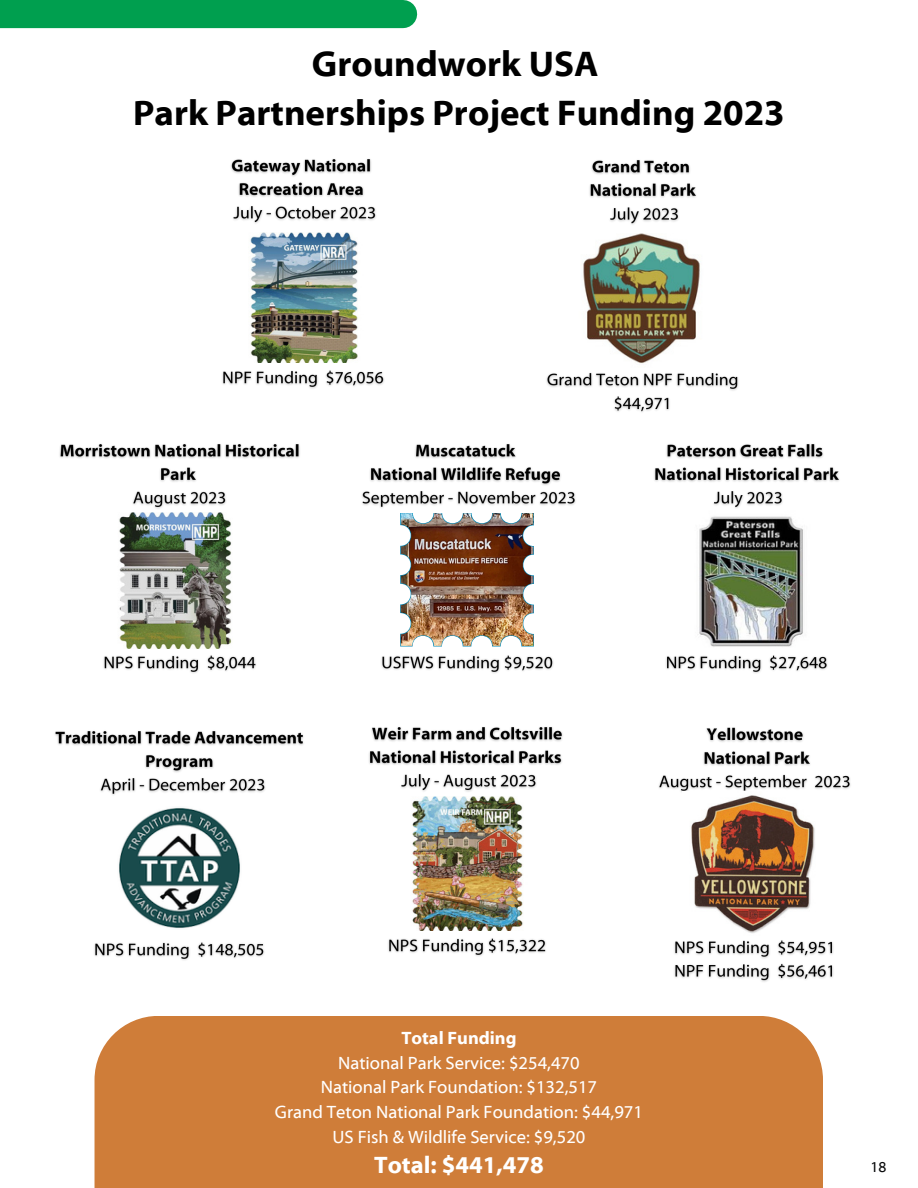
<style>
.page{position:relative;width:918px;height:1188px;background:#fff}
.page>*{position:absolute;margin:0;border:0;box-sizing:border-box;transform-origin:0 0}
.t1{font:700 36px/49.5px "Myriad Web Pro";color:#000;text-align:center}
.t2{font:700 24px "Myriad Web Pro";color:#fff}
.t3{font:18px "Myriad Web Pro";color:#fff}
.t4{font:700 18px "Myriad Web Pro";color:#fff}
.t5{font:15px "Myriad Web Pro";color:#090a0b}
</style>
<div class="page">
<div style="left:0;top:0;width:403px;height:28px;background:#009f4f"></div>
<img style="left:55px;top:731px;width:249px;height:229px">
<img style="left:117px;top:806px;width:124px;height:124px">
<img style="left:59px;top:444px;width:241px;height:229px">
<img style="left:106px;top:513px;width:137px;height:136px">
<img style="left:222px;top:159px;width:162px;height:230px">
<img style="left:238px;top:232px;width:130px;height:131px">
<img style="left:654px;top:444px;width:185px;height:229px">
<img style="left:680px;top:510px;width:143px;height:143px">
<img style="left:659px;top:727px;width:192px;height:255px">
<img style="left:683px;top:791px;width:143px;height:144px">
<img style="left:546px;top:160px;width:193px;height:252px">
<img style="left:571px;top:233px;width:144px;height:134px">
<div style="left:95px;top:1016px;width:728px;height:172px;background:#cf7d39"></div>
<img style="left:369px;top:727px;width:194px;height:229px">
<img style="left:400px;top:797px;width:135px;height:134px">
<img style="left:362px;top:444px;width:214px;height:229px">
<img style="left:401px;top:513px;width:132px;height:133px">
<p class="t1" style="left:133px;top:39px;width:653px">Groundwork USA<br>Park Partnerships Project Funding 2023</p>
<p class="t4" style="left:401px;top:1028px;width:117px">Total Funding</p>
<p class="t3" style="left:338px;top:1053px;width:243px">National Park Service: $254,470</p>
<p class="t3" style="left:321px;top:1077px;width:278px">National Park Foundation: $132,517</p>
<p class="t3" style="left:275px;top:1102px;width:370px">Grand Teton National Park Foundation: $44,971</p>
<p class="t3" style="left:333px;top:1127px;width:254px">US Fish &amp; Wildlife Service: $9,520</p>
<p class="t2" style="left:374px;top:1152px;width:171px">Total: $441,478</p>
<p class="t5" style="left:870px;top:1159px;width:17px">18</p>
</div>
